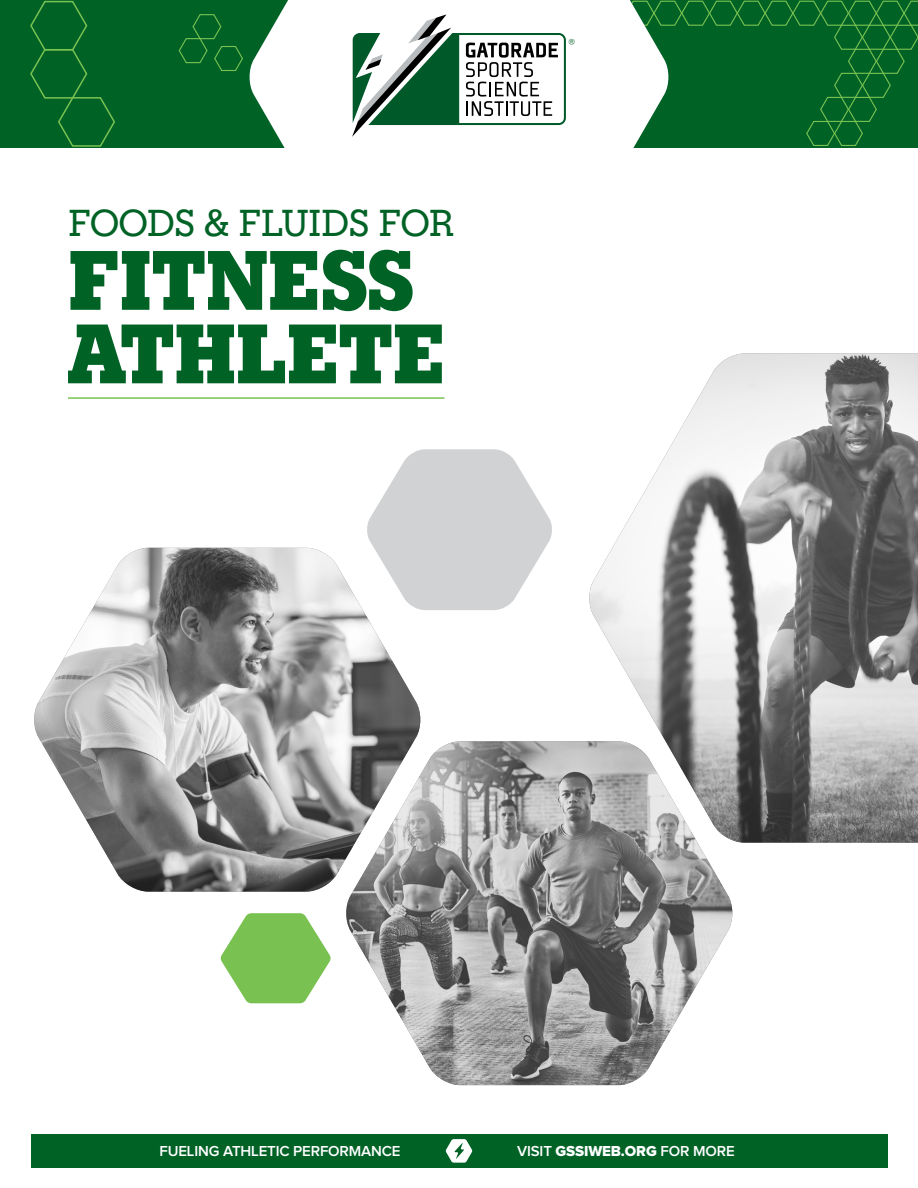
<style>
.page{position:relative;width:918px;height:1188px;background:#fff}
.page>*{position:absolute;margin:0;border:0;box-sizing:border-box;transform-origin:0 0}
.t1{font:900 88.5px "Gatorade";letter-spacing:-.01em;color:#016226}
.t2{font:500 39px "Gatorade";letter-spacing:-.01em;color:#016226}
.t3{font:600 15px "Proxima Nova";letter-spacing:-.01em;color:#fff}
.t4{font:13.5px "Proxima Nova";color:#016226}
.s1{font-family:"Proxima Nova Extrabld";font-weight:400}
</style>
<div class="page">
<div style="left:0;top:0;width:918px;height:147px;background:#016226"></div>
<svg style="left:178px;top:14px;width:65px;height:57px"></svg>
<svg style="left:670px;top:0;width:248px;height:146px"></svg>
<div style="left:31px;top:1134px;width:856px;height:34px;background:#016226"></div>
<svg style="left:446px;top:1139px;width:26px;height:24px"></svg>
<svg style="left:248px;top:0;width:422px;height:148px;background:#dae8df"></svg>
<img style="left:34px;top:548px;width:387px;height:344px">
<svg style="left:366px;top:449px;width:186px;height:161px"></svg>
<svg style="left:221px;top:913px;width:110px;height:90px"></svg>
<img style="left:345px;top:741px;width:388px;height:344px">
<img style="left:588px;top:354px;width:330px;height:489px">
<svg style="left:352px;top:14px;width:214px;height:123px"></svg>
<hr style="left:68px;top:397px;width:376px;height:2px;background:#79c252">
<svg style="left:30px;top:0;width:85px;height:147px"></svg>
<p class="t2" style="left:68px;top:201px;width:386px">FOODS &amp; FLUIDS FOR</p>
<p class="t1" style="left:68px;top:229px;width:347px">FITNESS</p>
<p class="t1" style="left:68px;top:302px;width:378px">ATHLETE</p>
<p class="t4" style="left:569px;top:36px;width:8px">®</p>
<p class="t3" style="left:159px;top:1142px;width:243px">FUELING ATHLETIC PERFORMANCE</p>
<p class="t3" style="left:517px;top:1142px;width:219px">VISIT <span class="s1">GSSIWEB.ORG</span> FOR MORE</p>
</div>
